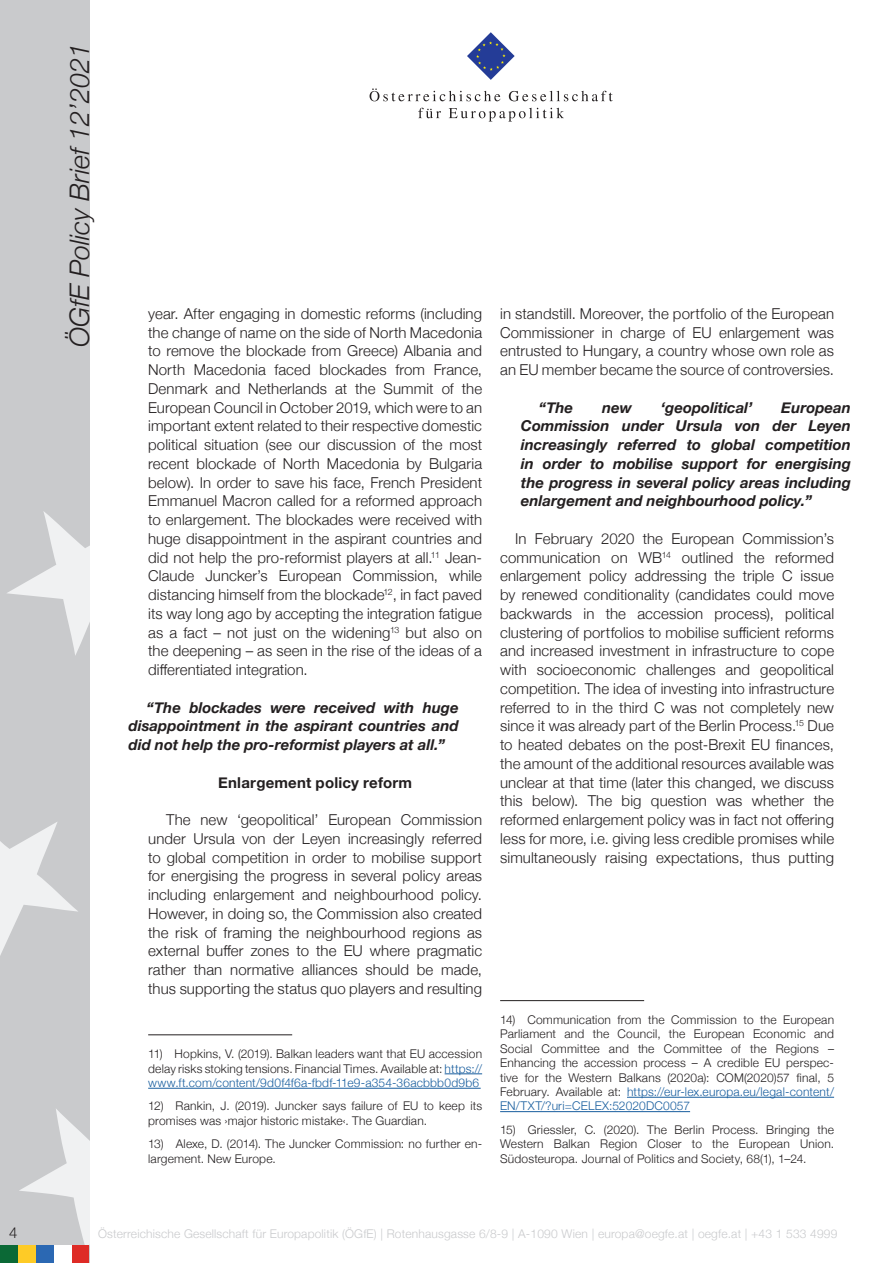
<style>
.page{position:relative;width:893px;height:1263px;background:#fff}
.page>*{position:absolute;margin:0;border:0;box-sizing:border-box;transform-origin:0 0}
.t1{font:italic 300 27px "Helvetica Neue";color:#231f20}
.Standard_Paragraph{font:300 15px/18.8px "Helvetica Neue";letter-spacing:.005em;color:#231f20;text-align:justify}
.Standard_Paragraph-2{font:italic 700 15px/18.8px "Helvetica Neue";color:#231f20;text-align:justify}
.Zwischenüberschrift{font:700 15px "Helvetica Neue";letter-spacing:.015em;color:#231f20}
.Footnotes{font:300 12px/14.4px "Helvetica Neue";letter-spacing:.015em;color:#231f20;text-align:justify}
.t2{font:300 12px "Helvetica Neue";letter-spacing:.015em;color:#c9cacc}
.s1{color:#175d9e}
</style>
<div class="page">
<div style="left:0;top:0;width:89px;height:1263px;background:#c9cacc"></div>
<svg style="left:19px;top:1109px;width:70px;height:136px"></svg>
<svg style="left:0;top:822px;width:78px;height:134px"></svg>
<svg style="left:7px;top:511px;width:82px;height:144px"></svg>
<div style="left:18px;top:1245px;width:18px;height:18px;background:#fecb26"></div>
<div style="left:36px;top:1245px;width:18px;height:18px;background:#2b68b3"></div>
<div style="left:71px;top:1245px;width:18px;height:18px;background:#de2b26"></div>
<div style="left:0;top:1245px;width:18px;height:18px;background:#0b6936"></div>
<div style="left:54px;top:1245px;width:17px;height:18px;background:#fff"></div>
<svg style="left:467px;top:32px;width:48px;height:48px"></svg>
<svg style="left:370px;top:88px;width:130px;height:13px"></svg>
<svg style="left:509px;top:91px;width:104px;height:10px"></svg>
<svg style="left:418px;top:108px;width:23px;height:10px"></svg>
<svg style="left:449px;top:108px;width:115px;height:14px"></svg>
<hr style="left:148px;top:1034px;width:144px;height:1px;background:#231f20">
<hr style="left:445px;top:1073px;width:37px;height:1px;background:#175d9e">
<hr style="left:148px;top:1088px;width:333px;height:1px;background:#175d9e">
<hr style="left:500px;top:1000px;width:144px;height:1px;background:#231f20">
<hr style="left:627px;top:1097px;width:207px;height:1px;background:#175d9e">
<hr style="left:500px;top:1111px;width:190px;height:1px;background:#175d9e">
<h1 class="t1" style="left:58px;top:347px;width:305px;rotate:-90deg">ÖGfE Policy Brief 12’2021</h1>
<p class="Standard_Paragraph" style="left:148px;top:303px;width:335px">year. After engaging in domestic reforms (including the change of name on the side of North Macedonia to remove the blockade from Greece) Albania and North Macedonia faced blockades from France, Denmark and Netherlands at the Summit of the European Council in October 2019, which were to an important extent related to their respective domestic political situation (see our discussion of the most recent blockade of North Macedonia by Bulgaria below). In order to save his face, French President Emmanuel Macron called for a reformed approach to enlargement. The blockades were received with huge disappointment in the aspirant countries and did not help the pro-reformist players at all.<sup>11</sup> Jean-Claude Juncker’s European Commission, while distancing himself from the blockade<sup>12</sup>, in fact paved its way long ago by accepting the integration fatigue as a fact – not just on the widening<sup>13</sup> but also on the deepening – as seen in the rise of the ideas of a differentiated integration.</p>
<p class="Standard_Paragraph-2" style="left:129px;top:698px;width:331px;text-indent:18px">“The blockades were received with huge disappointment in the aspirant countries and did not help the pro-reformist players at all.”</p>
<p class="Zwischenüberschrift" style="left:218px;top:770px;width:195px">Enlargement policy reform</p>
<p class="Standard_Paragraph" style="left:148px;top:809px;width:335px;text-indent:18px">The new ‘geopolitical’ European Commission under Ursula von der Leyen increasingly referred to global competition in order to mobilise support for energising the progress in several policy areas including enlargement and neighbourhood policy.<br>However, in doing so, the Commission also created the risk of framing the neighbourhood regions as external buffer zones to the EU where pragmatic rather than normative alliances should be made, thus supporting the status quo players and resulting</p>
<p class="Footnotes" style="left:148px;top:1046px;width:335px">11) Hopkins, V. (2019). Balkan leaders want that EU accession delay risks stoking tensions. Financial Times. Available at: <span class="s1">https:// www.ft.com/content/9d0f4f6a-fbdf-11e9-a354-36acbbb0d9b6</span></p>
<p class="Footnotes" style="left:148px;top:1098px;width:335px">12) Rankin, J. (2019). Juncker says failure of EU to keep its promises was ›major historic mistake‹. The Guardian.</p>
<p class="Footnotes" style="left:148px;top:1136px;width:335px">13) Alexe, D. (2014). The Juncker Commission: no further en&shy;largement. New Europe.</p>
<p class="Standard_Paragraph" style="left:500px;top:303px;width:335px">in standstill. Moreover, the portfolio of the European Commissioner in charge of EU enlargement was entrusted to Hungary, a country whose own role as an EU member became the source of controversies.</p>
<p class="Standard_Paragraph-2" style="left:521px;top:398px;width:332px;text-indent:260px">European Commission under Ursula von der Leyen increasingly referred to global competition in order to mobilise support for energising the progress in several policy areas including enlargement and neighbourhood policy.”</p>
<p class="Standard_Paragraph-2" style="left:539px;top:398px;width:36px">“The</p>
<p class="Standard_Paragraph-2" style="left:602px;top:398px;width:31px">new</p>
<p class="Standard_Paragraph-2" style="left:661px;top:398px;width:93px">‘geopolitical’</p>
<p class="Standard_Paragraph" style="left:500px;top:528px;width:335px;text-indent:15px">In February 2020 the European Commission’s communication on WB<sup>14</sup> outlined the reformed enlargement policy addressing the triple C issue by renewed conditionality (candidates could move backwards in the accession process), political clustering of portfolios to mobilise sufficient reforms and increased investment in infrastructure to cope with socioeconomic challenges and geopolitical competition. The idea of investing into infrastructure referred to in the third C was not completely new since it was already part of the Berlin Process.<sup>15</sup> Due to heated debates on the post-Brexit EU finances, the amount of the additional resources available was unclear at that time (later this changed, we discuss this below). The big question was whether the reformed enlargement policy was in fact not offering less for more, i.e. giving less credible promises while simultaneously raising expectations, thus putting</p>
<p class="Footnotes" style="left:500px;top:1012px;width:335px">14) Communication from the Commission to the European Parliament and the Council, the European Economic and Social Committee and the Committee of the Regions – Enhancing the accession process – A credible EU perspec&shy;tive for the Western Balkans (2020a): COM(2020)57 final, 5<br>February. Available at: <span class="s1">https://eur-lex.europa.eu/legal-content/ EN/TXT/?uri=CELEX:52020DC0057</span></p>
<p class="Footnotes" style="left:500px;top:1121px;width:335px">15) Griessler, C. (2020). The Berlin Process. Bringing the Western Balkan Region Closer to the European Union.<br>Südosteuropa. Journal of Politics and Society, 68(1), 1–24.</p>
<p class="Standard_Paragraph" style="left:9px;top:1222px;width:10px">4</p>
<p class="t2" style="left:98px;top:1224px;width:741px">Österreichische Gesellschaft für Europapolitik (ÖGfE) | Rotenhausgasse 6/8-9 | A-1090 Wien | europa@oegfe.at | oegfe.at | +43 1 533 4999</p>
</div>
